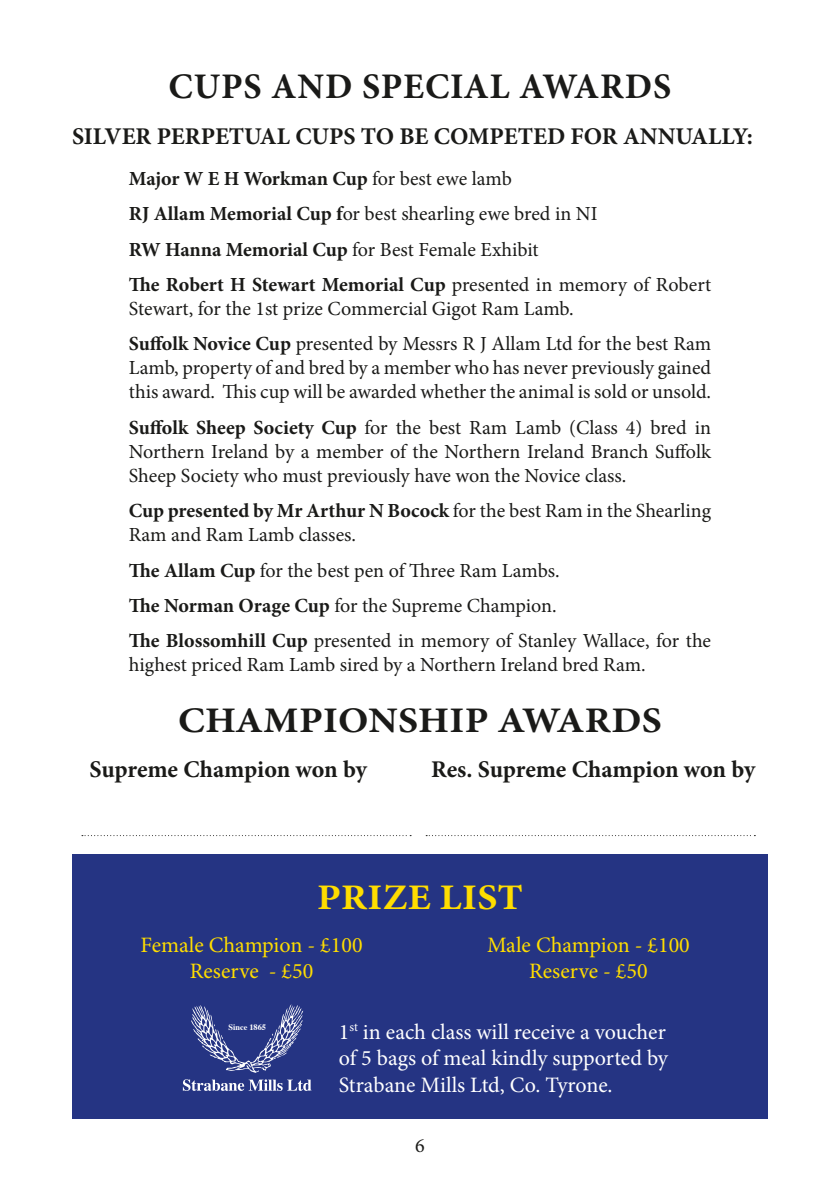
<style>
.page{position:relative;width:840px;height:1191px;background:#fff}
.page>*{position:absolute;margin:0;border:0;box-sizing:border-box;transform-origin:0 0}
.t1{font:700 36px "Minion Pro";letter-spacing:.01em;color:#1a1a18}
.t2{font:700 36px "Minion Pro";letter-spacing:.01em;color:#1a1a18;scale:1.1 1}
.t3{font:700 36px "Minion Pro";letter-spacing:.01em;color:#fd0;scale:1.1 1}
.t4{font:700 24px "Minion Pro";letter-spacing:-.005em;color:#1a1a18}
.t5{font:22px/26.4px "Minion Pro";letter-spacing:-.005em;color:#fff;text-align:justify}
.t6{font:22px/26.4px "Minion Pro";color:#fd0;text-align:center}
.t7{font:20px/35.4px "Minion Pro";letter-spacing:-.005em;color:#1a1a18}
.t8{font:700 8.2px "Times";color:#fff}
.s1{font-weight:700}
</style>
<div class="page">
<svg style="left:82px;top:835px;width:329px;height:1px"></svg>
<svg style="left:426px;top:835px;width:329px;height:1px"></svg>
<div style="left:72px;top:855px;width:695px;height:264px;background:#253483"></div>
<svg style="left:191px;top:1004px;width:112px;height:68px"></svg>
<svg style="left:183px;top:1079px;width:128px;height:11px"></svg>
<h1 class="t1" style="left:168px;top:61px;width:504px">CUPS AND SPECIAL AWARDS</h1>
<p class="t4" style="left:72px;top:119px;width:682px">SILVER PERPETUAL CUPS TO BE COMPETED FOR ANNUALLY:</p>
<p class="t7" style="left:129px;top:161px;width:583px"><span class="s1">Major W E H Workman Cup</span> for best ewe lamb<br><span class="s1">RJ Allam Memorial Cup f</span>or best shearling ewe bred in NI<br><span class="s1">RW Hanna Memorial Cup</span> for Best Female Exhibit<br><span class="s1">The Robert H Stewart Memorial Cup</span> presented in memory of Robert</p>
<p class="t7" style="left:129px;top:291px;width:583px">Stewart, for the 1st prize Commercial Gigot Ram Lamb.<br><span class="s1">Suffolk Novice Cup</span> presented by Messrs R J Allam Ltd for the best Ram</p>
<p class="t7" style="left:129px;top:356px;width:583px;line-height:24px">Lamb, property of and bred by a member who has never previously gained this award. This cup will be awarded whether the animal is sold or unsold.</p>
<p class="t7" style="left:129px;top:415px;width:583px;line-height:24px;text-align:justify"><span class="s1">Suffolk Sheep Society Cup</span> for the best Ram Lamb (Class 4) bred in Northern Ireland by a member of the Northern Ireland Branch Suffolk Sheep Society who must previously have won the Novice class.</p>
<p class="t7" style="left:129px;top:499px;width:583px;line-height:24px"><span class="s1">Cup presented by Mr Arthur N Bocock</span> for the best Ram in the Shearling<br>Ram and Ram Lamb classes.</p>
<p class="t7" style="left:129px;top:552px;width:583px"><span class="s1">The Allam Cup</span> for the best pen of Three Ram Lambs.<br><span class="s1">The Norman Orage Cup</span> for the Supreme Champion.<br><span class="s1">The Blossomhill Cup</span> presented in memory of Stanley Wallace, for the</p>
<p class="t7" style="left:129px;top:647px;width:518px">highest priced Ram Lamb sired by a Northern Ireland bred Ram.</p>
<h1 class="t2" style="left:178px;top:694px;width:441px">CHAMPIONSHIP AWARDS</h1>
<p class="t4" style="left:89px;top:752px;width:279px">Supreme Champion won by</p>
<p class="t4" style="left:431px;top:752px;width:325px">Res. Supreme Champion won by</p>
<h1 class="t3" style="left:317px;top:871px;width:188px">PRIZE LIST</h1>
<p class="t6" style="left:140px;top:931px;width:223px">Female Champion - £100<br>Reserve - £50</p>
<p class="t6" style="left:486px;top:931px;width:204px">Male Champion - £100<br>Reserve - £50</p>
<p class="t8" style="left:228px;top:1019px;width:39px">Since 1865</p>
<p class="t5" style="left:338px;top:1018px;width:330px">1<sup>st</sup> in each class will receive a voucher of 5 bags of meal kindly supported by Strabane Mills Ltd, Co. Tyrone.</p>
<p class="t7" style="left:415px;top:1128px;width:11px">6</p>
</div>
